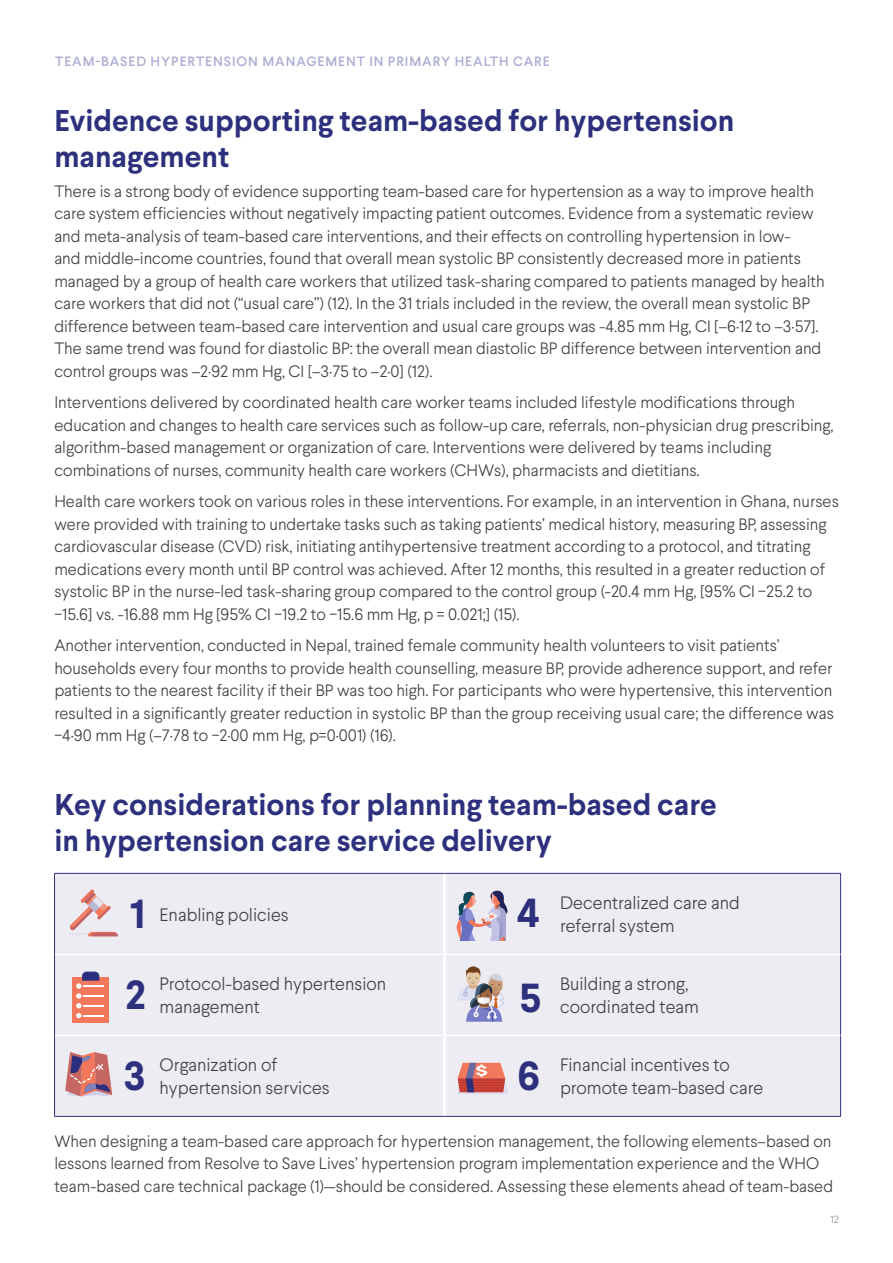
<style>
.page{position:relative;width:893px;height:1263px;background:#fff}
.page>*{position:absolute;margin:0;border:0;box-sizing:border-box;transform-origin:0 0}
.Steps_Lists{font:700 40.5px "Larsseit";color:#2d317d}
.Heading_1{font:700 30px/36px "Larsseit";color:#2d317d}
.Number_List{font:300 18px/22.5px "Larsseit";color:#414042}
.Body_Copy{font:300 16.5px/22.5px "Larsseit";color:#414042}
.t1{font:500 13.5px "Larsseit";letter-spacing:.07em;color:#adaed3}
.t2{font:300 10.5px "Larsseit";color:#939598}
</style>
<div class="page">
<div style="left:55px;top:874px;width:785px;height:242px;background:#edecf3"></div>
<hr style="left:443px;top:873px;width:3px;height:81px;background:#fff">
<hr style="left:443px;top:955px;width:3px;height:80px;background:#fff">
<hr style="left:443px;top:1036px;width:3px;height:80px;background:#fff">
<hr style="left:55px;top:954px;width:100px;height:1px;background:#fff">
<hr style="left:55px;top:1035px;width:100px;height:1px;background:#fff">
<hr style="left:445px;top:954px;width:106px;height:1px;background:#fff">
<hr style="left:445px;top:1035px;width:106px;height:1px;background:#fff">
<hr style="left:54px;top:873px;width:101px;height:1px;background:#2d317d">
<hr style="left:155px;top:873px;width:290px;height:1px;background:#2d317d">
<hr style="left:445px;top:873px;width:106px;height:1px;background:#2d317d">
<hr style="left:551px;top:873px;width:290px;height:1px;background:#2d317d">
<hr style="left:54px;top:873px;width:1px;height:81px;background:#2d317d">
<hr style="left:840px;top:873px;width:1px;height:81px;background:#2d317d">
<hr style="left:54px;top:954px;width:1px;height:81px;background:#2d317d">
<hr style="left:840px;top:954px;width:1px;height:81px;background:#2d317d">
<hr style="left:54px;top:1035px;width:1px;height:81px;background:#2d317d">
<hr style="left:840px;top:1035px;width:1px;height:81px;background:#2d317d">
<hr style="left:54px;top:1116px;width:101px;height:1px;background:#2d317d">
<hr style="left:155px;top:1116px;width:290px;height:1px;background:#2d317d">
<hr style="left:445px;top:1116px;width:106px;height:1px;background:#2d317d">
<hr style="left:551px;top:1116px;width:290px;height:1px;background:#2d317d">
<hr style="left:155px;top:954px;width:290px;height:1px;background:#fff">
<hr style="left:551px;top:954px;width:289px;height:1px;background:#fff">
<hr style="left:155px;top:1035px;width:290px;height:1px;background:#fff">
<hr style="left:551px;top:1035px;width:289px;height:1px;background:#fff">
<svg style="left:68px;top:889px;width:50px;height:47px;background:#e6ced0"></svg>
<svg style="left:457px;top:890px;width:51px;height:50px;background:#bbb0c6"></svg>
<svg style="left:72px;top:971px;width:37px;height:51px;background:#e48c7f"></svg>
<svg style="left:457px;top:966px;width:54px;height:56px;background:#c5bec7"></svg>
<svg style="left:65px;top:1052px;width:47px;height:44px;background:#c28188"></svg>
<svg style="left:457px;top:1063px;width:52px;height:31px;background:#ce7b79"></svg>
<p class="t1" style="left:55px;top:52px;width:496px">TEAM-BASED HYPERTENSION MANAGEMENT IN PRIMARY HEALTH CARE</p>
<p class="Heading_1" style="left:54px;top:102px;width:682px">Evidence supporting team-based for hypertension management</p>
<p class="Body_Copy" style="left:54px;top:179px;width:772px">There is a strong body of evidence supporting team-based care for hypertension as a way to improve health care system efficiencies without negatively impacting patient outcomes. Evidence from a systematic review and meta-analysis of team-based care interventions, and their effects on controlling hypertension in low-<br>and middle-income countries, found that overall mean systolic BP consistently decreased more in patients managed by a group of health care workers that utilized task-sharing compared to patients managed by health care workers that did not (“usual care”) (12). In the 31 trials included in the review, the overall mean systolic BP difference between team-based care intervention and usual care groups was -4.85 mm Hg, CI [–6∙12 to –3∙57].<br>The same trend was found for diastolic BP: the overall mean diastolic BP difference between intervention and control groups was –2∙92 mm Hg, CI [–3∙75 to –2∙0] (12).</p>
<p class="Body_Copy" style="left:54px;top:391px;width:781px">Interventions delivered by coordinated health care worker teams included lifestyle modifications through education and changes to health care services such as follow-up care, referrals, non-physician drug prescribing, algorithm-based management or organization of care. Interventions were delivered by teams including combinations of nurses, community health care workers (CHWs), pharmacists and dietitians.</p>
<p class="Body_Copy" style="left:54px;top:490px;width:786px">Health care workers took on various roles in these interventions. For example, in an intervention in Ghana, nurses were provided with training to undertake tasks such as taking patients’ medical history, measuring BP, assessing cardiovascular disease (CVD) risk, initiating antihypertensive treatment according to a protocol, and titrating medications every month until BP control was achieved. After 12 months, this resulted in a greater reduction of systolic BP in the nurse-led task-sharing group compared to the control group (-20.4 mm Hg, [95% CI −25.2 to −15.6] vs. -16.88 mm Hg [95% CI −19.2 to −15.6 mm Hg, p = 0.021;] (15).</p>
<p class="Body_Copy" style="left:54px;top:634px;width:781px">Another intervention, conducted in Nepal, trained female community health volunteers to visit patients’ households every four months to provide health counselling, measure BP, provide adherence support, and refer patients to the nearest facility if their BP was too high. For participants who were hypertensive, this intervention resulted in a significantly greater reduction in systolic BP than the group receiving usual care; the difference was −4·90 mm Hg (–7·78 to −2·00 mm Hg, p=0·001) (16).</p>
<p class="Heading_1" style="left:54px;top:786px;width:664px">Key considerations for planning team-based care in hypertension care service delivery</p>
<p class="Steps_Lists" style="left:130px;top:888px;width:17px">1</p>
<p class="Number_List" style="left:160px;top:903px;width:131px">Enabling policies</p>
<p class="Steps_Lists" style="left:517px;top:887px;width:25px">4</p>
<p class="Number_List" style="left:560px;top:892px;width:181px">Decentralized care and referral system</p>
<p class="Steps_Lists" style="left:126px;top:968px;width:22px">2</p>
<p class="Number_List" style="left:160px;top:973px;width:228px">Protocol-based hypertension management</p>
<p class="Steps_Lists" style="left:519px;top:972px;width:23px">5</p>
<p class="Number_List" style="left:560px;top:973px;width:140px">Building a strong, coordinated team</p>
<p class="Steps_Lists" style="left:124px;top:1049px;width:24px">3</p>
<p class="Number_List" style="left:160px;top:1054px;width:172px">Organization of hypertension services</p>
<p class="Steps_Lists" style="left:517px;top:1050px;width:24px">6</p>
<p class="Number_List" style="left:560px;top:1054px;width:205px">Financial incentives to promote team-based care</p>
<p class="Body_Copy" style="left:54px;top:1129px;width:780px">When designing a team-based care approach for hypertension management, the following elements–based on lessons learned from Resolve to Save Lives’ hypertension program implementation experience and the WHO team-based care technical package (1)—should be considered. Assessing these elements ahead of team-based</p>
<p class="t2" style="left:830px;top:1213px;width:10px">12</p>
</div>
